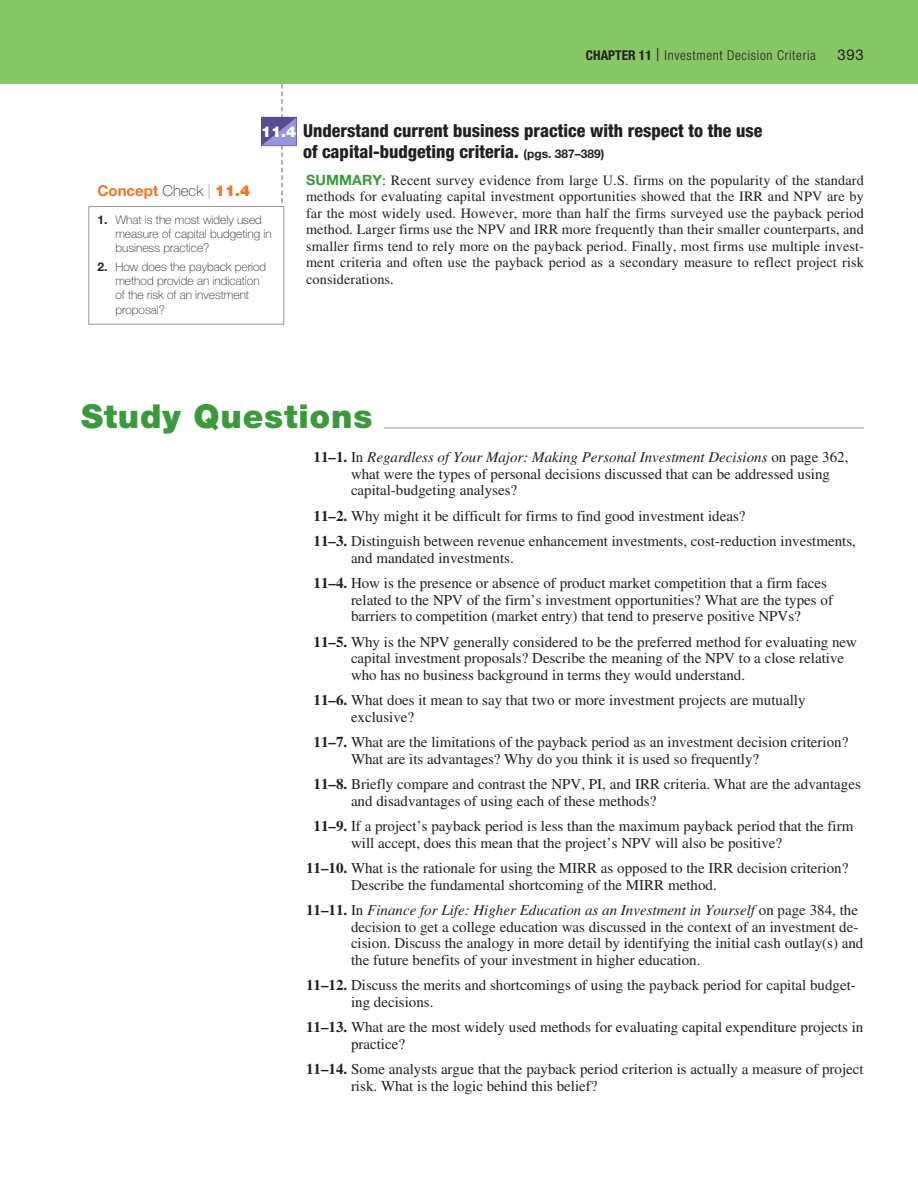
<style>
.page{position:relative;width:918px;height:1188px;background:#fff}
.page>*{position:absolute;margin:0;border:0;box-sizing:border-box;transform-origin:0 0}
.t1{font:900 33px "Helvetica Neue LTW1 G";letter-spacing:.025em;color:#3a9a3b}
.t2{font:800 condensed 18px/21px "Helvetica Neue LTW1 G";color:#231f20}
.t3{font:15px/16.5px "Times LT Pro";color:#231f20}
.t4{font:700 15px "Helvetica Neue LTW1 G";color:#f47321}
.t5{font:15px "Helvetica Neue LTW1 G";color:#231f20}
.t6{font:14.25px/16.5px "Times LT Pro";letter-spacing:.01em;color:#231f20;text-align:justify}
.t7{font:300 condensed 13.5px "Helvetica Neue LTW1 G";letter-spacing:.05em;color:#231f20}
.t8{font:100 12px/14.2px "Helvetica Neue LTW1 G";color:#231f20}
.s1{font-weight:700}
.s2{font-size:18px}
.s3{font-weight:900;font-stretch:normal;font-size:15px;color:#fff}
.s4{font-weight:700;font-stretch:normal;font-size:12px}
.s5{font-weight:100;color:#231f20}
.s6{font-weight:100;color:#939598}
.s7{font-weight:900}
.s8{font-family:"Helvetica Neue LTW1 G";font-weight:700;color:#3a9a3b}
.s9{font-style:italic}
</style>
<div class="page">
<div style="left:0;top:0;width:918px;height:84px;background:#87c765"></div>
<svg style="left:261px;top:117px;width:36px;height:29px"></svg>
<svg style="left:262px;top:84px;width:34px;height:241px"></svg>
<hr style="left:384px;top:428px;width:480px;height:1px;background:#939598">
<div style="left:88px;top:206px;width:196px;height:119px;background:#fff;border:1px solid #939598"></div>
<p class="t7" style="left:586px;top:47px;width:232px"><span class="s1">CHAPTER 11</span> <span class="s2">|</span> Investment Decision Criteria</p>
<p class="t5" style="left:837px;top:45px;width:28px">393</p>
<p class="t2" style="left:303px;top:120px;width:461px;text-indent:-42px"><span class="s3">11.4</span> Understand current business practice with respect to the use of capital-budgeting criteria. <span class="s4">(pgs. 387–389)</span></p>
<p class="t4" style="left:97px;top:181px;width:154px">Concept <span class="s5">Check</span> <span class="s6">|</span> <span class="s7">11.4</span></p>
<p class="t8" style="left:115px;top:212px;width:158px;text-indent:-18px"><span class="s1">1.</span> What is the most widely used measure of capital budgeting in business practice?</p>
<p class="t8" style="left:115px;top:259px;width:152px;text-indent:-18px"><span class="s1">2.</span> How does the payback period method provide an indication of the risk of an investment proposal?</p>
<p class="t6" style="left:306px;top:171px;width:560px"><span class="s8">SUMMARY</span>: Recent survey evidence from large U.S. firms on the popularity of the standard methods for evaluating capital investment opportunities showed that the IRR and NPV are by far the most widely used. However, more than half the firms surveyed use the payback period method. Larger firms use the NPV and IRR more frequently than their smaller counterparts, and smaller firms tend to rely more on the payback period. Finally, most firms use multiple invest&shy;ment criteria and often use the payback period as a secondary measure to reflect project risk considerations.</p>
<h1 class="t1" style="left:81px;top:396px;width:293px">Study Questions</h1>
<p class="t3" style="left:351px;top:449px;width:499px;text-indent:-38px"><span class="s1">11–1.</span> In <span class="s9">Regardless of Your Major: Making Personal Investment Decisions</span> on page 362, what were the types of personal decisions discussed that can be addressed using capital-budgeting analyses?</p>
<p class="t3" style="left:314px;top:503px;width:544px;line-height:25.5px"><span class="s1">11–2.</span> Why might it be difficult for firms to find good investment ideas?<br><span class="s1">11–3.</span> Distinguish between revenue enhancement investments, cost-reduction investments,</p>
<p class="t3" style="left:314px;top:545px;width:515px;line-height:25.5px;text-indent:38px">and mandated investments.<br><span class="s1">11–4.</span> How is the presence or absence of product market competition that a firm faces</p>
<p class="t3" style="left:351px;top:591px;width:484px">related to the NPV of the firm’s investment opportunities? What are the types of barriers to competition (market entry) that tend to preserve positive NPVs?</p>
<p class="t3" style="left:351px;top:633px;width:508px;text-indent:-38px"><span class="s1">11–5.</span> Why is the NPV generally considered to be the preferred method for evaluating new capital investment proposals? Describe the meaning of the NPV to a close relative who has no business background in terms they would understand.</p>
<p class="t3" style="left:351px;top:692px;width:456px;text-indent:-38px"><span class="s1">11–6.</span> What does it mean to say that two or more investment projects are mutually exclusive?</p>
<p class="t3" style="left:351px;top:734px;width:499px;text-indent:-38px"><span class="s1">11–7.</span> What are the limitations of the payback period as an investment decision criterion?<br>What are its advantages? Why do you think it is used so frequently?</p>
<p class="t3" style="left:351px;top:776px;width:511px;text-indent:-38px"><span class="s1">11–8.</span> Briefly compare and contrast the NPV, PI, and IRR criteria. What are the advantages and disadvantages of using each of these methods?</p>
<p class="t3" style="left:351px;top:818px;width:504px;text-indent:-38px"><span class="s1">11–9.</span> If a project’s payback period is less than the maximum payback period that the firm will accept, does this mean that the project’s NPV will also be positive?</p>
<p class="t3" style="left:351px;top:860px;width:499px;text-indent:-45px"><span class="s1">11–10.</span> What is the rationale for using the MIRR as opposed to the IRR decision criterion?<br>Describe the fundamental shortcoming of the MIRR method.</p>
<p class="t3" style="left:351px;top:902px;width:514px;text-indent:-45px"><span class="s1">11–11.</span> In <span class="s9">Finance for Life: Higher Education as an Investment in Yourself</span> on page 384, the decision to get a college education was discussed in the context of an investment de&shy;cision. Discuss the analogy in more detail by identifying the initial cash outlay(s) and the future benefits of your investment in higher education.</p>
<p class="t3" style="left:351px;top:977px;width:506px;text-indent:-45px"><span class="s1">11–12.</span> Discuss the merits and shortcomings of using the payback period for capital budget&shy;ing decisions.</p>
<p class="t3" style="left:351px;top:1019px;width:514px;text-indent:-45px"><span class="s1">11–13.</span> What are the most widely used methods for evaluating capital expenditure projects in practice?</p>
<p class="t3" style="left:351px;top:1061px;width:514px;text-indent:-45px"><span class="s1">11–14.</span> Some analysts argue that the payback period criterion is actually a measure of project risk. What is the logic behind this belief?</p>
</div>
